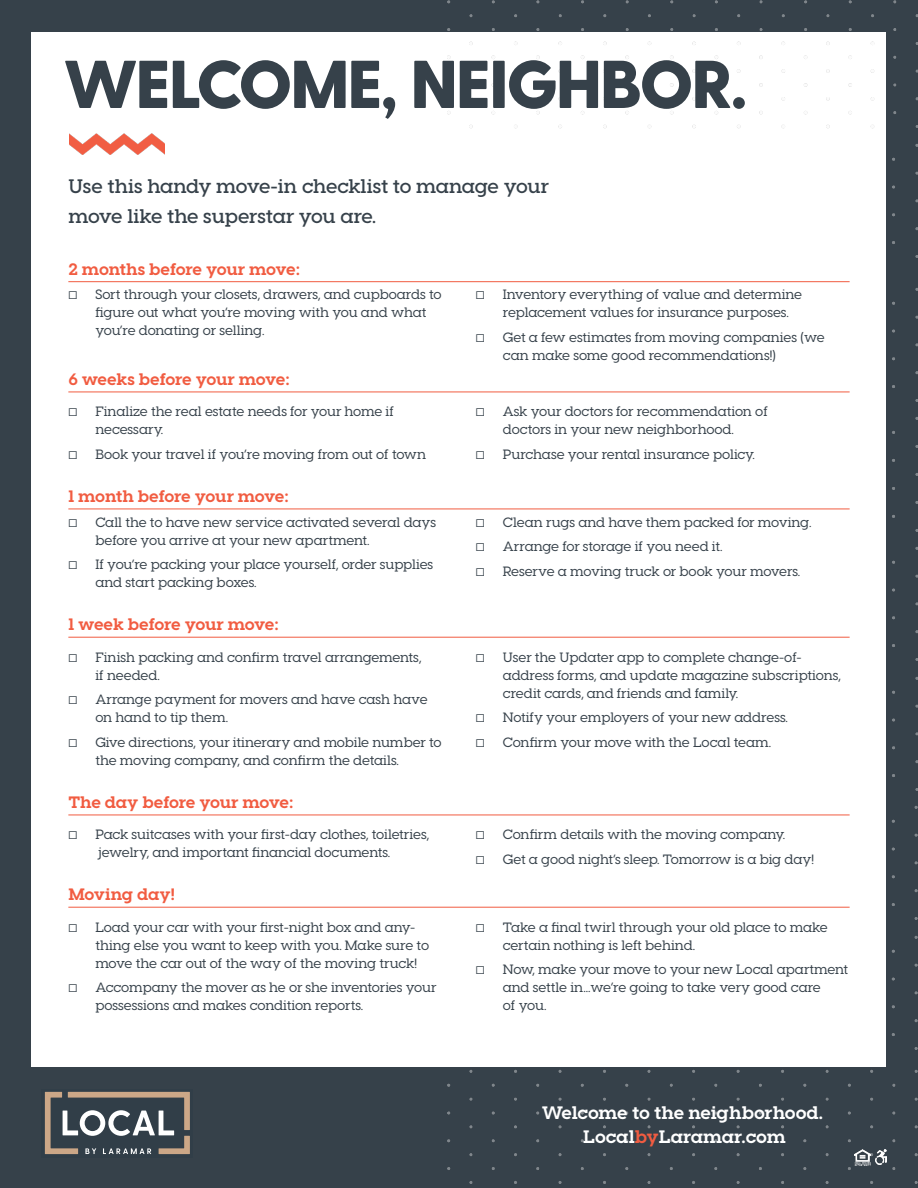
<style>
.page{position:relative;width:918px;height:1188px;background:#36414a}
.page>*{position:absolute;margin:0;border:0;box-sizing:border-box;transform-origin:0 0}
.t1{font:800 67.5px "Greycliff CF";letter-spacing:-.05em;color:#36414a}
.Special_Features{font:600 19.5px/30px "Visby Slab CF";letter-spacing:-.015em;color:#36414a}
.t2{font:700 18px/24px "Visby Slab CF";letter-spacing:-.01em;color:#fff;text-align:center}
.Check_List_Headers{font:700 16.5px "Visby Slab CF";letter-spacing:-.02em;color:#f15c41}
.t3{font:500 13.5px/18px "Visby Slab CF";letter-spacing:-.015em;color:#36414a}
.t4{font:13.5px "Proxima Nova";color:#36414a}
.s1{color:#f15c41}
</style>
<div class="page">
<div style="left:32px;top:32px;width:854px;height:1034px;background:#fff"></div>
<img style="left:447px;top:1066px;width:471px;height:118px">
<div style="left:41px;top:1089px;width:152px;height:68px;background:linear-gradient(to right,#3a444c,#3c464d)"></div>
<svg style="left:45px;top:1092px;width:145px;height:62px"></svg>
<img style="left:855px;top:1150px;width:15px;height:15px">
<img style="left:875px;top:1150px;width:11px;height:14px">
<hr style="left:68px;top:281px;width:782px;height:1px;background:#f15c41">
<hr style="left:68px;top:392px;width:782px;height:1px;background:#f15c41">
<hr style="left:68px;top:509px;width:782px;height:1px;background:#f15c41">
<hr style="left:68px;top:637px;width:782px;height:1px;background:#f15c41">
<hr style="left:68px;top:815px;width:782px;height:1px;background:#f15c41">
<hr style="left:68px;top:907px;width:782px;height:1px;background:#f15c41">
<img style="left:69px;top:134px;width:96px;height:21px">
<img style="left:891px;top:936px;width:27px;height:114px">
<img style="left:891px;top:806px;width:27px;height:114px">
<img style="left:892px;top:677px;width:26px;height:114px">
<img style="left:892px;top:547px;width:26px;height:114px">
<img style="left:892px;top:417px;width:26px;height:115px">
<img style="left:892px;top:288px;width:26px;height:114px">
<img style="left:892px;top:144px;width:26px;height:114px">
<img style="left:448px;top:0;width:470px;height:129px">
<p class="t1" style="left:62px;top:43px;width:687px">WELCOME, NEIGHBOR.</p>
<p class="Special_Features" style="left:68px;top:172px;width:482px">Use this handy move-in checklist to manage your move like the superstar you are.</p>
<p class="Check_List_Headers" style="left:68px;top:258px;width:233px">2 months before your move:</p>
<p class="t4" style="left:68px;top:287px;width:10px">☐</p>
<p class="t3" style="left:95px;top:286px;width:348px">Sort through your closets, drawers, and cupboards to figure out what you’re moving with you and what you’re donating or selling.</p>
<p class="t4" style="left:476px;top:287px;width:10px">☐</p>
<p class="t3" style="left:503px;top:286px;width:301px">Inventory everything of value and determine replacement values for insurance purposes.</p>
<p class="t4" style="left:476px;top:330px;width:10px">☐</p>
<p class="t3" style="left:503px;top:328px;width:323px">Get a few estimates from moving companies (we can make some good recommendations!)</p>
<p class="Check_List_Headers" style="left:68px;top:369px;width:223px">6 weeks before your move:</p>
<p class="t4" style="left:68px;top:404px;width:10px">☐</p>
<p class="t3" style="left:95px;top:403px;width:300px">Finalize the real estate needs for your home if necessary.</p>
<p class="t4" style="left:68px;top:447px;width:10px">☐</p>
<p class="t3" style="left:95px;top:445px;width:332px">Book your travel if you’re moving from out of town</p>
<p class="t4" style="left:476px;top:404px;width:10px">☐</p>
<p class="t3" style="left:503px;top:403px;width:267px">Ask your doctors for recommendation of doctors in your new neighborhood.</p>
<p class="t4" style="left:476px;top:447px;width:10px">☐</p>
<p class="t3" style="left:503px;top:445px;width:254px">Purchase your rental insurance policy.</p>
<p class="Check_List_Headers" style="left:68px;top:486px;width:222px">1 month before your move:</p>
<p class="t4" style="left:68px;top:514px;width:10px">☐</p>
<p class="t3" style="left:95px;top:513px;width:342px">Call the to have new service activated several days before you arrive at your new apartment.</p>
<p class="t4" style="left:68px;top:557px;width:10px">☐</p>
<p class="t3" style="left:95px;top:556px;width:339px">If you’re packing your place yourself, order supplies and start packing boxes.</p>
<p class="Check_List_Headers" style="left:68px;top:614px;width:212px">1 week before your move:</p>
<p class="t4" style="left:68px;top:649px;width:10px">☐</p>
<p class="t3" style="left:95px;top:648px;width:328px">Finish packing and confirm travel arrangements, if needed.</p>
<p class="t4" style="left:68px;top:692px;width:10px">☐</p>
<p class="t3" style="left:95px;top:691px;width:334px">Arrange payment for movers and have cash have on hand to tip them.</p>
<p class="t4" style="left:68px;top:735px;width:10px">☐</p>
<p class="t3" style="left:95px;top:733px;width:348px">Give directions, your itinerary and mobile number to the moving company, and confirm the details.</p>
<p class="t4" style="left:476px;top:514px;width:10px">☐</p>
<p class="t3" style="left:503px;top:513px;width:310px">Clean rugs and have them packed for moving.</p>
<p class="t4" style="left:476px;top:539px;width:10px">☐</p>
<p class="t3" style="left:503px;top:538px;width:221px">Arrange for storage if you need it.</p>
<p class="t4" style="left:476px;top:564px;width:10px">☐</p>
<p class="t3" style="left:503px;top:562px;width:299px">Reserve a moving truck or book your movers.</p>
<p class="t4" style="left:476px;top:649px;width:10px">☐</p>
<p class="t3" style="left:503px;top:648px;width:340px">User the Updater app to complete change-of&shy;address forms, and update magazine subscriptions, credit cards, and friends and family.</p>
<p class="t4" style="left:476px;top:710px;width:10px">☐</p>
<p class="t3" style="left:503px;top:709px;width:286px">Notify your employers of your new address.</p>
<p class="t4" style="left:476px;top:735px;width:10px">☐</p>
<p class="t3" style="left:503px;top:733px;width:270px">Confirm your move with the Local team.</p>
<p class="Check_List_Headers" style="left:68px;top:792px;width:226px">The day before your move:</p>
<p class="t4" style="left:68px;top:827px;width:10px">☐</p>
<p class="t3" style="left:95px;top:826px;width:335px">Pack suitcases with your first-day clothes, toiletries, jewelry, and important financial documents.</p>
<p class="t4" style="left:476px;top:827px;width:10px">☐</p>
<p class="t3" style="left:503px;top:826px;width:284px">Confirm details with the moving company.</p>
<p class="t4" style="left:476px;top:852px;width:10px">☐</p>
<p class="t3" style="left:503px;top:850px;width:313px">Get a good night’s sleep. Tomorrow is a big day!</p>
<p class="Check_List_Headers" style="left:68px;top:884px;width:108px">Moving day!</p>
<p class="t4" style="left:68px;top:919px;width:10px">☐</p>
<p class="t3" style="left:95px;top:918px;width:335px">Load your car with your first-night box and any&shy;thing else you want to keep with you. Make sure to move the car out of the way of the moving truck!</p>
<p class="t4" style="left:68px;top:980px;width:10px">☐</p>
<p class="t3" style="left:95px;top:979px;width:343px">Accompany the mover as he or she inventories your possessions and makes condition reports.</p>
<p class="t4" style="left:476px;top:919px;width:10px">☐</p>
<p class="t3" style="left:503px;top:918px;width:326px">Take a final twirl through your old place to make certain nothing is left behind.</p>
<p class="t4" style="left:476px;top:962px;width:10px">☐</p>
<p class="t3" style="left:503px;top:961px;width:347px">Now, make your move to your new Local apartment and settle in...we’re going to take very good care<br>of you.</p>
<p class="t2" style="left:542px;top:1101px;width:283px">Welcome to the neighborhood.<br>Local<span class="s1">by</span>Laramar.com</p>
</div>
